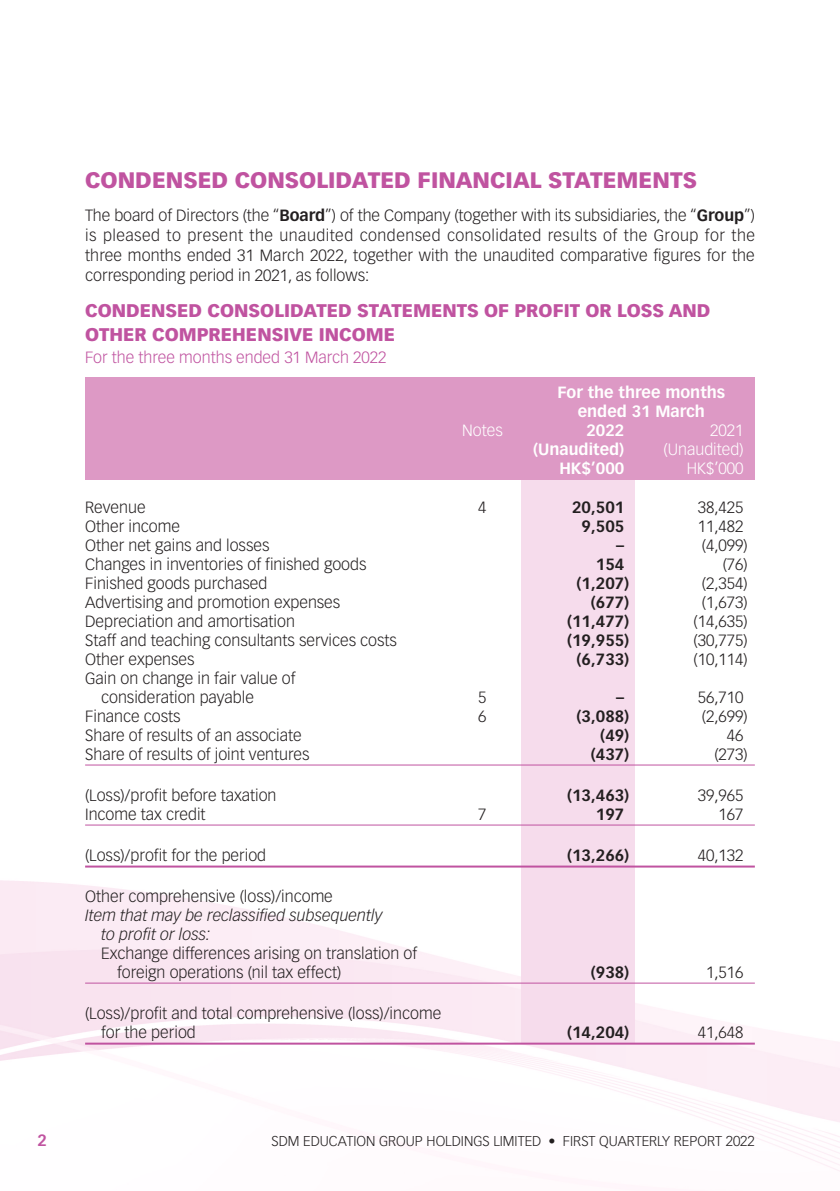
<style>
.page{position:relative;width:840px;height:1191px;background:#fff}
.page>*{position:absolute;margin:0;border:0;box-sizing:border-box;transform-origin:0 0}
.Heading{font:900 22px "Vectora LT Std";color:#c053a0}
.Heading_2{font:900 18px/24px "Vectora LT Std";color:#c053a0}
.Table_2_Colume_Note{font:300 16px "Vectora LT Std";color:#231f20}
.Body_Text{font:300 16px/20px "Vectora LT Std";color:#231f20;text-align:justify}
.Table_2_Colume_Note-2{font:700 16px "Vectora LT Std";color:#231f20}
.Table_2_Colume_Note-3{font:italic 300 16px "Vectora LT Std";color:#231f20}
.Table_2_Colume_Note-4{font:700 16px "Vectora LT Std";color:#fff}
.Date{font:300 16px "Vectora LT Std";color:#c053a0}
.Table_2_Colume_Note-5{font:300 16px "Vectora LT Std";color:#fff}
.t1{font:700 16px "Vectora LT Std";color:#c053a0}
.t2{font:300 14px "Vectora LT Std";color:#231f20}
.s1{font-weight:700}
</style>
<div class="page">
<img style="left:0;top:377px;width:838px;height:794px">
<div style="left:520px;top:467px;width:114px;height:577px;background:#f6dcec"></div>
<div style="left:85px;top:377px;width:669px;height:102px;background:#dd99c5"></div>
<hr style="left:85px;top:764px;width:669px;height:1px;background:#c053a0">
<hr style="left:85px;top:824px;width:669px;height:1px;background:#c053a0">
<hr style="left:85px;top:865px;width:669px;height:2px;background:#c053a0">
<hr style="left:85px;top:982px;width:669px;height:1px;background:#c053a0">
<hr style="left:85px;top:1042px;width:669px;height:2px;background:#c053a0">
<p class="Heading" style="left:85px;top:167px;width:613px">CONDENSED CONSOLIDATED FINANCIAL STATEMENTS</p>
<p class="Body_Text" style="left:85px;top:206px;width:671px">The board of Directors (the “<span class="s1">Board</span>”) of the Company (together with its subsidiaries, the “<span class="s1">Group</span>”) is pleased to present the unaudited condensed consolidated results of the Group for the three months ended 31 March 2022, together with the unaudited comparative figures for the corresponding period in 2021, as follows:</p>
<p class="Heading_2" style="left:85px;top:298px;width:626px">CONDENSED CONSOLIDATED STATEMENTS OF PROFIT OR LOSS AND<br>OTHER COMPREHENSIVE INCOME</p>
<p class="Date" style="left:85px;top:348px;width:303px">For the three months ended 31 March 2022</p>
<p class="Table_2_Colume_Note-4" style="left:557px;top:382px;width:169px">For the three months</p>
<p class="Table_2_Colume_Note-4" style="left:577px;top:401px;width:129px">ended 31 March</p>
<p class="Table_2_Colume_Note-5" style="left:462px;top:420px;width:42px">Notes</p>
<p class="Table_2_Colume_Note-4" style="left:586px;top:420px;width:39px">2022</p>
<p class="Table_2_Colume_Note-5" style="left:709px;top:420px;width:35px">2021</p>
<p class="Table_2_Colume_Note-4" style="left:533px;top:439px;width:92px">(Unaudited)</p>
<p class="Table_2_Colume_Note-5" style="left:663px;top:439px;width:81px">(Unaudited)</p>
<p class="Table_2_Colume_Note-4" style="left:559px;top:458px;width:66px">HK$’000</p>
<p class="Table_2_Colume_Note-5" style="left:686px;top:458px;width:58px">HK$’000</p>
<p class="Table_2_Colume_Note" style="left:85px;top:497px;width:62px">Revenue</p>
<p class="Table_2_Colume_Note" style="left:478px;top:497px;width:10px">4</p>
<p class="Table_2_Colume_Note-2" style="left:572px;top:497px;width:54px">20,501</p>
<p class="Table_2_Colume_Note" style="left:697px;top:497px;width:47px">38,425</p>
<p class="Table_2_Colume_Note" style="left:85px;top:516px;width:96px">Other income</p>
<p class="Table_2_Colume_Note-2" style="left:581px;top:516px;width:44px">9,505</p>
<p class="Table_2_Colume_Note" style="left:697px;top:516px;width:47px">11,482</p>
<p class="Table_2_Colume_Note" style="left:85px;top:535px;width:186px">Other net gains and losses</p>
<p class="Table_2_Colume_Note-2" style="left:616px;top:535px;width:9px">–</p>
<p class="Table_2_Colume_Note" style="left:701px;top:535px;width:47px">(4,099)</p>
<p class="Table_2_Colume_Note" style="left:85px;top:554px;width:283px">Changes in inventories of finished goods</p>
<p class="Table_2_Colume_Note-2" style="left:595px;top:554px;width:30px">154</p>
<p class="Table_2_Colume_Note" style="left:722px;top:554px;width:26px">(76)</p>
<p class="Table_2_Colume_Note" style="left:85px;top:573px;width:184px">Finished goods purchased</p>
<p class="Table_2_Colume_Note-2" style="left:576px;top:573px;width:54px">(1,207)</p>
<p class="Table_2_Colume_Note" style="left:701px;top:573px;width:47px">(2,354)</p>
<p class="Table_2_Colume_Note" style="left:85px;top:592px;width:256px">Advertising and promotion expenses</p>
<p class="Table_2_Colume_Note-2" style="left:590px;top:592px;width:40px">(677)</p>
<p class="Table_2_Colume_Note" style="left:701px;top:592px;width:47px">(1,673)</p>
<p class="Table_2_Colume_Note" style="left:85px;top:611px;width:211px">Depreciation and amortisation</p>
<p class="Table_2_Colume_Note-2" style="left:566px;top:611px;width:64px">(11,477)</p>
<p class="Table_2_Colume_Note" style="left:693px;top:611px;width:56px">(14,635)</p>
<p class="Table_2_Colume_Note" style="left:85px;top:630px;width:313px">Staff and teaching consultants services costs</p>
<p class="Table_2_Colume_Note-2" style="left:566px;top:630px;width:64px">(19,955)</p>
<p class="Table_2_Colume_Note" style="left:693px;top:630px;width:56px">(30,775)</p>
<p class="Table_2_Colume_Note" style="left:85px;top:649px;width:111px">Other expenses</p>
<p class="Table_2_Colume_Note-2" style="left:576px;top:649px;width:54px">(6,733)</p>
<p class="Table_2_Colume_Note" style="left:693px;top:649px;width:56px">(10,114)</p>
<p class="Table_2_Colume_Note" style="left:85px;top:668px;width:212px">Gain on change in fair value of</p>
<p class="Table_2_Colume_Note" style="left:101px;top:687px;width:154px">consideration payable</p>
<p class="Table_2_Colume_Note" style="left:478px;top:687px;width:10px">5</p>
<p class="Table_2_Colume_Note-2" style="left:616px;top:687px;width:9px">–</p>
<p class="Table_2_Colume_Note" style="left:697px;top:687px;width:47px">56,710</p>
<p class="Table_2_Colume_Note" style="left:85px;top:706px;width:97px">Finance costs</p>
<p class="Table_2_Colume_Note" style="left:478px;top:706px;width:10px">6</p>
<p class="Table_2_Colume_Note-2" style="left:576px;top:706px;width:54px">(3,088)</p>
<p class="Table_2_Colume_Note" style="left:701px;top:706px;width:47px">(2,699)</p>
<p class="Table_2_Colume_Note" style="left:85px;top:725px;width:218px">Share of results of an associate</p>
<p class="Table_2_Colume_Note-2" style="left:600px;top:725px;width:31px">(49)</p>
<p class="Table_2_Colume_Note" style="left:726px;top:725px;width:18px">46</p>
<p class="Table_2_Colume_Note" style="left:85px;top:744px;width:226px">Share of results of joint ventures</p>
<p class="Table_2_Colume_Note-2" style="left:590px;top:744px;width:40px">(437)</p>
<p class="Table_2_Colume_Note" style="left:714px;top:744px;width:35px">(273)</p>
<p class="Table_2_Colume_Note" style="left:85px;top:785px;width:193px">(Loss)/profit before taxation</p>
<p class="Table_2_Colume_Note-2" style="left:566px;top:785px;width:64px">(13,463)</p>
<p class="Table_2_Colume_Note" style="left:697px;top:785px;width:47px">39,965</p>
<p class="Table_2_Colume_Note" style="left:85px;top:804px;width:122px">Income tax credit</p>
<p class="Table_2_Colume_Note" style="left:478px;top:804px;width:10px">7</p>
<p class="Table_2_Colume_Note-2" style="left:595px;top:804px;width:30px">197</p>
<p class="Table_2_Colume_Note" style="left:718px;top:804px;width:26px">167</p>
<p class="Table_2_Colume_Note" style="left:85px;top:845px;width:182px">(Loss)/profit for the period</p>
<p class="Table_2_Colume_Note-2" style="left:566px;top:845px;width:64px">(13,266)</p>
<p class="Table_2_Colume_Note" style="left:697px;top:845px;width:47px">40,132</p>
<p class="Table_2_Colume_Note" style="left:85px;top:886px;width:249px">Other comprehensive (loss)/income</p>
<p class="Table_2_Colume_Note-3" style="left:85px;top:905px;width:298px">Item that may be reclassified subsequently</p>
<p class="Table_2_Colume_Note-3" style="left:101px;top:924px;width:111px">to profit or loss:</p>
<p class="Table_2_Colume_Note" style="left:101px;top:943px;width:317px">Exchange differences arising on translation of</p>
<p class="Table_2_Colume_Note" style="left:117px;top:962px;width:225px">foreign operations (nil tax effect)</p>
<p class="Table_2_Colume_Note-2" style="left:590px;top:962px;width:40px">(938)</p>
<p class="Table_2_Colume_Note" style="left:705px;top:962px;width:39px">1,516</p>
<p class="Table_2_Colume_Note" style="left:85px;top:1003px;width:357px">(Loss)/profit and total comprehensive (loss)/income</p>
<p class="Table_2_Colume_Note" style="left:101px;top:1022px;width:96px">for the period</p>
<p class="Table_2_Colume_Note-2" style="left:566px;top:1022px;width:64px">(14,204)</p>
<p class="Table_2_Colume_Note" style="left:697px;top:1022px;width:47px">41,648</p>
<p class="t1" style="left:37px;top:1130px;width:11px">2</p>
<p class="t2" style="left:271px;top:1133px;width:484px">SDM EDUCATION GROUP HOLDINGS LIMITED • FIRST QUARTERLY REPORT 2022</p>
</div>
